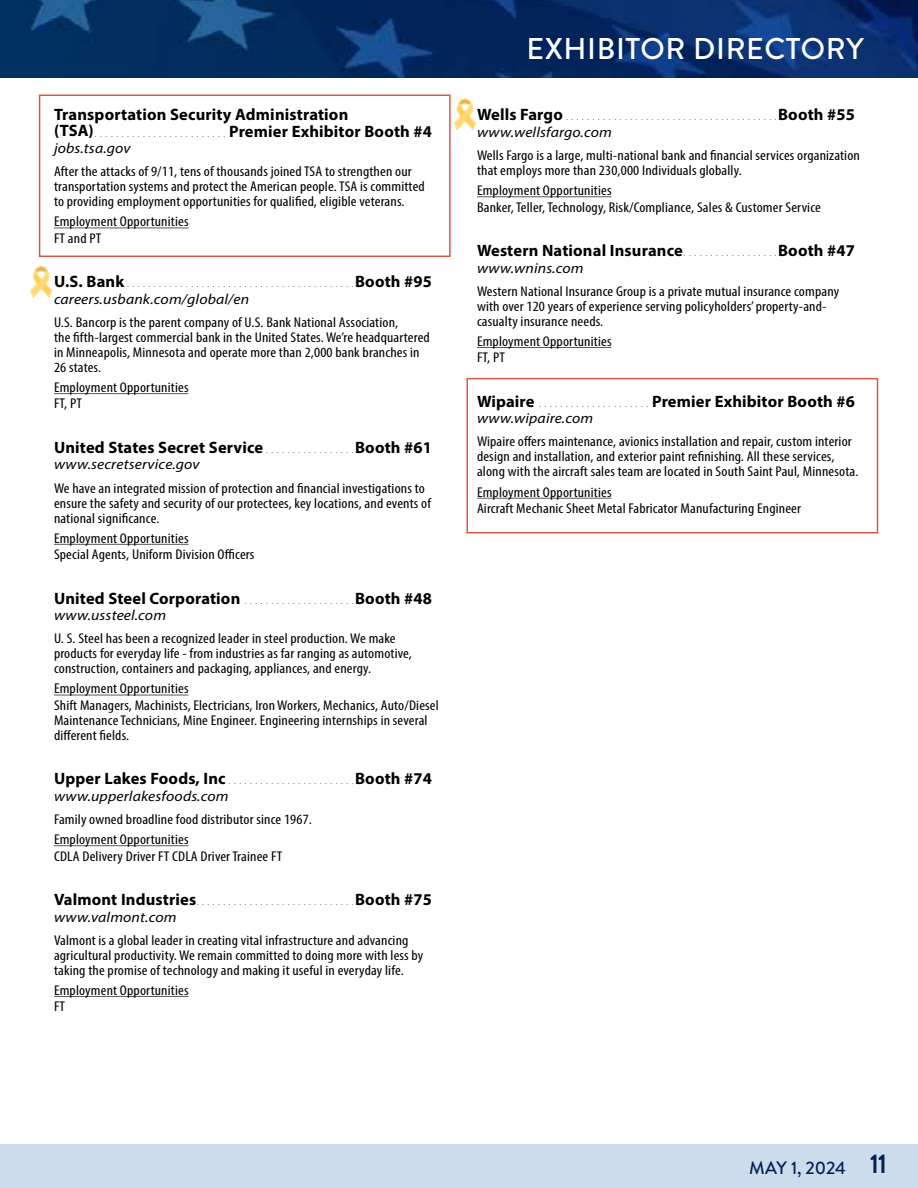
<style>
.page{position:relative;width:918px;height:1188px;background:#fff}
.page>*{position:absolute;margin:0;border:0;box-sizing:border-box;transform-origin:0 0}
.t1{font:500 30px "Brandon Grotesque";letter-spacing:.02em;color:#fff}
.t2{font:500 18px "Brandon Grotesque";letter-spacing:-.005em;color:#012257}
.t3{font:700 16.5px/16.2px "Myriad Pro";letter-spacing:.01em;color:#000}
.t4{font:italic 14.55px "Myriad Pro";letter-spacing:.01em;color:#000;scale:1.09 1}
.t5{font:condensed 14.1px/15px "Myriad Pro";letter-spacing:.01em;color:#000;scale:1.11 1}
.t6{font:300 condensed 10.5px "Myriad Pro";color:#000}
.s1{font-weight:300;font-stretch:condensed;font-size:10.5px}
.s2{font-weight:700;font-stretch:normal;font-size:16.5px}
.s3{font-weight:700;font-size:27px}
</style>
<div class="page">
<img style="left:0;top:0;width:918px;height:78px">
<div style="left:0;top:1144px;width:918px;height:44px;background:#cddced"></div>
<hr style="left:477px;top:197px;width:134px;height:1px;background:#58595b">
<hr style="left:477px;top:347px;width:134px;height:1px;background:#58595b">
<hr style="left:477px;top:498px;width:134px;height:1px;background:#58595b">
<hr style="left:54px;top:228px;width:134px;height:1px;background:#58595b">
<hr style="left:54px;top:393px;width:134px;height:1px;background:#58595b">
<hr style="left:54px;top:544px;width:134px;height:1px;background:#58595b">
<hr style="left:54px;top:695px;width:134px;height:1px;background:#58595b">
<hr style="left:54px;top:845px;width:134px;height:1px;background:#58595b">
<hr style="left:54px;top:996px;width:134px;height:1px;background:#58595b">
<svg style="left:31px;top:266px;width:21px;height:31px"></svg>
<svg style="left:454px;top:99px;width:22px;height:31px"></svg>
<div style="left:39px;top:94px;width:412px;height:163px;border:2px solid #d95943"></div>
<div style="left:466px;top:378px;width:412px;height:156px;border:2px solid #d95943"></div>
<h3 class="t3" style="left:54px;top:106px;width:380px">Transportation Security Administration<br>(TSA) <span class="s1">. . . . . . . . . . . . . . . . . . . . . . . . .</span> Premier Exhibitor Booth #4</h3>
<p class="t4" style="left:54px;top:139px;width:72px">jobs.tsa.gov</p>
<p class="t5" style="left:54px;top:164px;width:336px">After the attacks of 9/11, tens of thousands joined TSA to strengthen our transportation systems and protect the American people. TSA is committed to providing employment opportunities for qualified, eligible veterans.</p>
<p class="t5" style="left:54px;top:214px;width:123px">Employment Opportunities</p>
<p class="t5" style="left:54px;top:230px;width:44px">FT and PT</p>
<h3 class="t6" style="left:54px;top:278px;width:380px"><span class="s2">U.S. Bank</span> . . . . . . . . . . . . . . . . . . . . . . . . . . . . . . . . . . . . . . . . . . .<span class="s2">Booth #95</span></h3>
<p class="t4" style="left:54px;top:290px;width:181px">careers.usbank.com/global/en</p>
<p class="t5" style="left:54px;top:314px;width:340px">U.S. Bancorp is the parent company of U.S. Bank National Association,<br>the fifth-largest commercial bank in the United States. We’re headquartered in Minneapolis, Minnesota and operate more than 2,000 bank branches in 26 states.</p>
<p class="t5" style="left:54px;top:380px;width:123px">Employment Opportunities</p>
<p class="t5" style="left:54px;top:396px;width:27px">FT, PT</p>
<h3 class="t3" style="left:54px;top:439px;width:380px">United States Secret Service <span class="s1">. . . . . . . . . . . . . . . . .</span>Booth #61</h3>
<p class="t4" style="left:54px;top:456px;width:135px">www.secretservice.gov</p>
<p class="t5" style="left:54px;top:480px;width:341px">We have an integrated mission of protection and financial investigations to ensure the safety and security of our protectees, key locations, and events of national significance.</p>
<p class="t5" style="left:54px;top:530px;width:123px">Employment Opportunities</p>
<p class="t5" style="left:54px;top:547px;width:182px">Special Agents, Uniform Division Officers</p>
<h3 class="t3" style="left:54px;top:589px;width:380px">United Steel Corporation <span class="s1">. . . . . . . . . . . . . . . . . . . . .</span>Booth #48</h3>
<p class="t4" style="left:54px;top:606px;width:104px">www.ussteel.com</p>
<p class="t5" style="left:54px;top:631px;width:324px">U. S. Steel has been a recognized leader in steel production. We make products for everyday life - from industries as far ranging as automotive, construction, containers and packaging, appliances, and energy.</p>
<p class="t5" style="left:54px;top:681px;width:123px">Employment Opportunities</p>
<p class="t5" style="left:54px;top:698px;width:348px">Shift Managers, Machinists, Electricians, Iron Workers, Mechanics, Auto/Diesel<br>Maintenance Technicians, Mine Engineer. Engineering internships in several different fields.</p>
<h3 class="t3" style="left:54px;top:770px;width:380px">Upper Lakes Foods, Inc <span class="s1">. . . . . . . . . . . . . . . . . . . . . . . .</span>Booth #74</h3>
<p class="t4" style="left:54px;top:787px;width:162px">www.upperlakesfoods.com</p>
<p class="t5" style="left:54px;top:812px;width:234px">Family owned broadline food distributor since 1967.</p>
<p class="t5" style="left:54px;top:832px;width:123px">Employment Opportunities</p>
<p class="t5" style="left:54px;top:848px;width:207px">CDLA Delivery Driver FT CDLA Driver Trainee FT</p>
<h3 class="t6" style="left:54px;top:895px;width:380px"><span class="s2">Valmont Industries</span> . . . . . . . . . . . . . . . . . . . . . . . . . . . . . .<span class="s2">Booth #75</span></h3>
<p class="t4" style="left:54px;top:908px;width:114px">www.valmont.com</p>
<p class="t5" style="left:54px;top:932px;width:334px">Valmont is a global leader in creating vital infrastructure and advancing agricultural productivity. We remain committed to doing more with less by taking the promise of technology and making it useful in everyday life.</p>
<p class="t5" style="left:54px;top:983px;width:123px">Employment Opportunities</p>
<p class="t5" style="left:54px;top:999px;width:12px">FT</p>
<h1 class="t1" style="left:526px;top:28px;width:339px">EXHIBITOR DIRECTORY</h1>
<h3 class="t6" style="left:477px;top:111px;width:380px"><span class="s2">Wells Fargo</span> . . . . . . . . . . . . . . . . . . . . . . . . . . . . . . . . . . . . . . . .<span class="s2">Booth #55</span></h3>
<p class="t4" style="left:477px;top:123px;width:125px">www.wellsfargo.com</p>
<p class="t5" style="left:477px;top:148px;width:346px">Wells Fargo is a large, multi-national bank and financial services organization that employs more than 230,000 Individuals globally.</p>
<p class="t5" style="left:477px;top:183px;width:123px">Employment Opportunities</p>
<p class="t5" style="left:477px;top:199px;width:311px">Banker, Teller, Technology, Risk/Compliance, Sales &amp; Customer Service</p>
<h3 class="t3" style="left:477px;top:242px;width:380px">Western National Insurance <span class="s1">. . . . . . . . . . . . . . . . . .</span>Booth #47</h3>
<p class="t4" style="left:477px;top:259px;width:99px">www.wnins.com</p>
<p class="t5" style="left:477px;top:283px;width:328px">Western National Insurance Group is a private mutual insurance company with over 120 years of experience serving policyholders’ property-and&shy;casualty insurance needs.</p>
<p class="t5" style="left:477px;top:334px;width:123px">Employment Opportunities</p>
<p class="t5" style="left:477px;top:350px;width:27px">FT, PT</p>
<h3 class="t3" style="left:477px;top:393px;width:380px">Wipaire <span class="s1">. . . . . . . . . . . . . . . . . . . . .</span> Premier Exhibitor Booth #6</h3>
<p class="t4" style="left:477px;top:409px;width:108px">www.wipaire.com</p>
<p class="t5" style="left:477px;top:434px;width:345px">Wipaire offers maintenance, avionics installation and repair, custom interior design and installation, and exterior paint refinishing. All these services, along with the aircraft sales team are located in South Saint Paul, Minnesota.</p>
<p class="t5" style="left:477px;top:484px;width:123px">Employment Opportunities</p>
<p class="t5" style="left:477px;top:501px;width:293px">Aircraft Mechanic Sheet Metal Fabricator Manufacturing Engineer</p>
<p class="t2" style="left:749px;top:1155px;width:139px">MAY 1, 2024 <span class="s3">11</span></p>
</div>
